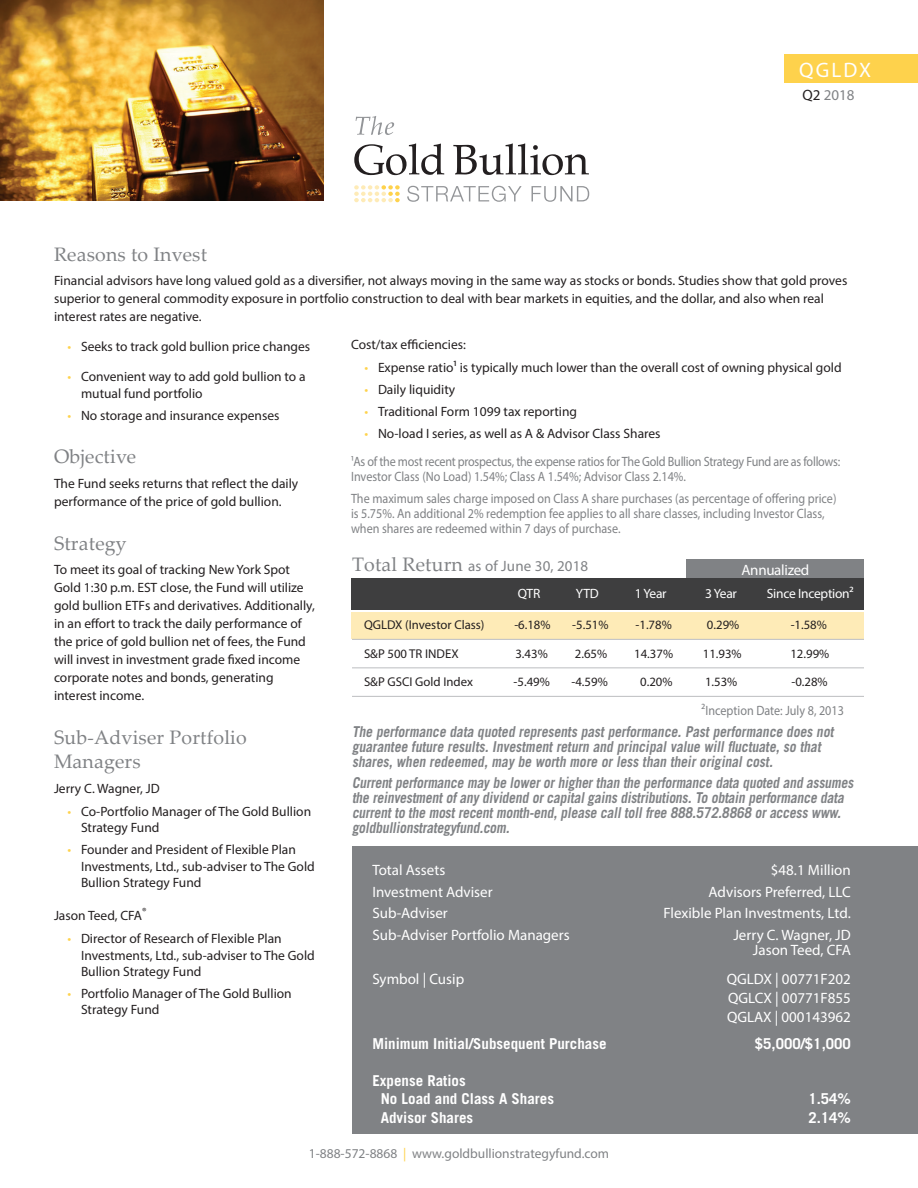
<style>
.page{position:relative;width:918px;height:1188px;background:#fff}
.page>*{position:absolute;margin:0;border:0;box-sizing:border-box;transform-origin:0 0}
.subheads{font:21px "Myriad Pro";letter-spacing:.1em;color:#fff}
.subheads-2{font:19.5px/24px "Palatino Linotype";letter-spacing:.01em;color:#808285}
.Disclosures{font:italic 700 15px/15px "Trade Gothic LT Std";color:#808285;scale:.9 1}
.sidebar{font:15px/15px "Myriad Pro";color:#fff;text-align:right}
.sidebar-2{font:700 15px "Trade Gothic LT Std";color:#fff}
.subheads-3{font:15px "Myriad Pro";letter-spacing:.01em;color:#808285}
.subheads-4{font:15px "Myriad Pro";letter-spacing:-.02em;color:#fff}
.body{font:13.5px/18px "Myriad Pro";color:#231f20}
.Disclosures-2{font:13.5px/15px "Myriad Pro";color:#808285;scale:.9 1}
.Disclosures-3{font:13.5px/15px "Myriad Pro";letter-spacing:-.02em;color:#808285;scale:.9 1}
.Disclosures-4{font:13.5px "Myriad Pro";color:#808285}
.subheads-5{font:13.5px "Myriad Pro";letter-spacing:-.02em;color:#fff}
.charts{font:12.75px "Myriad Pro";color:#231f20}
.s1{color:#231f20}
.s2{color:#fed24c}
.s3{font-size:12px}
.s4{font-family:"Palatino Linotype";font-size:19.5px}
</style>
<div class="page">
<div style="left:351px;top:612px;width:513px;height:26px;background:#feebb7"></div>
<div style="left:351px;top:578px;width:513px;height:32px;background:#3e3e3f"></div>
<hr style="left:352px;top:639px;width:512px;height:1px;background:#bcbdc0">
<hr style="left:352px;top:667px;width:512px;height:1px;background:#bcbdc0">
<hr style="left:352px;top:696px;width:512px;height:1px;background:#bcbdc0">
<div style="left:784px;top:54px;width:134px;height:28px;background:#fed24c"></div>
<div style="left:352px;top:846px;width:566px;height:288px;background:#808285"></div>
<svg style="left:354px;top:185px;width:46px;height:17px"></svg>
<svg style="left:354px;top:143px;width:90px;height:32px"></svg>
<svg style="left:453px;top:143px;width:136px;height:32px"></svg>
<svg style="left:356px;top:116px;width:38px;height:19px"></svg>
<svg style="left:407px;top:186px;width:115px;height:16px"></svg>
<svg style="left:532px;top:186px;width:57px;height:16px"></svg>
<img style="left:0;top:0;width:324px;height:201px">
<div style="left:687px;top:559px;width:177px;height:19px;background:#808285"></div>
<p class="subheads" style="left:799px;top:57px;width:73px">QGLDX</p>
<p class="subheads-3" style="left:802px;top:86px;width:53px"><span class="s1">Q2</span> 2018</p>
<p class="subheads-2" style="left:54px;top:241px;width:155px">Reasons to Invest</p>
<p class="body" style="left:54px;top:272px;width:795px">Financial advisors have long valued gold as a diversifier, not always moving in the same way as stocks or bonds. Studies show that gold proves superior to general commodity exposure in portfolio construction to deal with bear markets in equities, and the dollar, and also when real interest rates are negative.</p>
<p class="body" style="left:68px;top:338px;width:244px"><span class="s2">•</span> Seeks to track gold bullion price changes</p>
<p class="body" style="left:81px;top:368px;width:226px;line-height:16.5px;text-indent:-14px"><span class="s2">•</span> Convenient way to add gold bullion to a mutual fund portfolio</p>
<p class="body" style="left:68px;top:406px;width:214px"><span class="s2">•</span> No storage and insurance expenses</p>
<p class="body" style="left:351px;top:335px;width:116px">Cost/tax efficiencies:</p>
<p class="body" style="left:364px;top:358px;width:479px"><span class="s2">•</span> Expense ratio¹ is typically much lower than the overall cost of owning physical gold</p>
<p class="body" style="left:364px;top:380px;width:92px"><span class="s2">•</span> Daily liquidity</p>
<p class="body" style="left:364px;top:402px;width:214px"><span class="s2">•</span> Traditional Form 1099 tax reporting</p>
<p class="body" style="left:364px;top:424px;width:298px"><span class="s2">•</span> No-load I series, as well as A &amp; Advisor Class Shares</p>
<p class="Disclosures-3" style="left:351px;top:454px;width:545px"><span class="s3">¹</span>As of the most recent prospectus, the expense ratios for The Gold Bullion Strategy Fund are as follows:<br>Investor Class (No Load) 1.54%; Class A 1.54%; Advisor Class 2.14%.</p>
<p class="Disclosures-2" style="left:351px;top:490px;width:541px">The maximum sales charge imposed on Class A share purchases (as percentage of offering price) is 5.75%. An additional 2% redemption fee applies to all share classes, including Investor Class, when shares are redeemed within 7 days of purchase.</p>
<p class="subheads-2" style="left:54px;top:444px;width:84px">Objective</p>
<p class="body" style="left:54px;top:475px;width:246px">The Fund seeks returns that reflect the daily performance of the price of gold bullion.</p>
<p class="subheads-2" style="left:54px;top:530px;width:74px">Strategy</p>
<p class="body" style="left:54px;top:561px;width:262px">To meet its goal of tracking New York Spot Gold 1:30 p.m. EST close, the Fund will utilize gold bullion ETFs and derivatives. Additionally, in an effort to track the daily performance of the price of gold bullion net of fees, the Fund will invest in investment grade fixed income corporate notes and bonds, generating interest income.</p>
<p class="subheads-2" style="left:54px;top:725px;width:194px">Sub-Adviser Portfolio<br>Managers</p>
<p class="body" style="left:54px;top:779px;width:107px">Jerry C. Wagner, JD</p>
<p class="body" style="left:81px;top:803px;width:232px;line-height:16.5px;text-indent:-14px"><span class="s2">•</span> Co-Portfolio Manager of The Gold Bullion<br>Strategy Fund</p>
<p class="body" style="left:81px;top:841px;width:235px;line-height:16.5px;text-indent:-14px"><span class="s2">•</span> Founder and President of Flexible Plan<br>Investments, Ltd., sub-adviser to The Gold<br>Bullion Strategy Fund</p>
<p class="body" style="left:54px;top:906px;width:94px">Jason Teed, CFA<sup>®</sup></p>
<p class="body" style="left:81px;top:930px;width:235px;line-height:16.5px;text-indent:-14px"><span class="s2">•</span> Director of Research of Flexible Plan<br>Investments, Ltd., sub-adviser to The Gold<br>Bullion Strategy Fund</p>
<p class="body" style="left:81px;top:985px;width:212px;line-height:16.5px;text-indent:-14px"><span class="s2">•</span> Portfolio Manager of The Gold Bullion<br>Strategy Fund</p>
<p class="subheads-3" style="left:352px;top:556px;width:238px"><span class="s4">Total Return</span> as of June 30, 2018</p>
<p class="subheads-5" style="left:518px;top:585px;width:20px">QTR￼</p>
<p class="subheads-5" style="left:576px;top:585px;width:24px">YTD</p>
<p class="subheads-5" style="left:635px;top:585px;width:33px">1 Year</p>
<p class="subheads-5" style="left:705px;top:585px;width:33px">3 Year</p>
<p class="subheads-5" style="left:767px;top:585px;width:88px">Since Inception²</p>
<p class="charts" style="left:364px;top:617px;width:122px">QGLDX (Investor Class)</p>
<p class="charts" style="left:514px;top:617px;width:38px">-6.18%</p>
<p class="charts" style="left:572px;top:617px;width:38px">-5.51%</p>
<p class="charts" style="left:636px;top:617px;width:38px">-1.78%</p>
<p class="charts" style="left:707px;top:617px;width:34px">0.29%</p>
<p class="charts" style="left:791px;top:617px;width:38px">-1.58%</p>
<p class="charts" style="left:364px;top:646px;width:96px">S&amp;P 500 TR INDEX</p>
<p class="charts" style="left:515px;top:646px;width:34px">3.43%</p>
<p class="charts" style="left:575px;top:646px;width:34px">2.65%</p>
<p class="charts" style="left:634px;top:646px;width:40px">14.37%</p>
<p class="charts" style="left:703px;top:646px;width:40px">11.93%</p>
<p class="charts" style="left:790px;top:646px;width:40px">12.99%</p>
<p class="charts" style="left:364px;top:674px;width:111px">S&amp;P GSCI Gold Index</p>
<p class="charts" style="left:514px;top:674px;width:38px">-5.49%</p>
<p class="charts" style="left:572px;top:674px;width:38px">-4.59%</p>
<p class="charts" style="left:640px;top:674px;width:34px">0.20%</p>
<p class="charts" style="left:705px;top:674px;width:34px">1.53%</p>
<p class="charts" style="left:791px;top:674px;width:38px">-0.28%</p>
<p class="Disclosures-2" style="left:702px;top:703px;width:160px">²Inception Date: July 8, 2013</p>
<p class="Disclosures" style="left:352px;top:723px;width:540px">The performance data quoted represents past performance. Past performance does not guarantee future results. Investment return and principal value will fluctuate, so that shares, when redeemed, may be worth more or less than their original cost.</p>
<p class="Disclosures" style="left:352px;top:775px;width:562px">Currentperformance may be lowerorhigherthan the performance data quoted and assumes the reinvestmentofany dividend orcapitalgains distributions.To obtain performance data currentto the mostrecentmonth-end,please calltollfree 888.572.8868 oraccess www. goldbullionstrategyfund.com.</p>
<p class="subheads-4" style="left:741px;top:561px;width:69px">Annualized</p>
<p class="sidebar" style="left:372px;top:862px;width:74px">Total Assets</p>
<p class="sidebar" style="left:771px;top:862px;width:81px">$48.1 Million</p>
<p class="sidebar" style="left:372px;top:884px;width:122px">Investment Adviser</p>
<p class="sidebar" style="left:709px;top:884px;width:144px">Advisors Preferred, LLC</p>
<p class="sidebar" style="left:372px;top:906px;width:77px">Sub-Adviser</p>
<p class="sidebar" style="left:663px;top:906px;width:189px">Flexible Plan Investments, Ltd.</p>
<p class="sidebar" style="left:372px;top:927px;width:199px">Sub-Adviser Portfolio Managers</p>
<p class="sidebar" style="left:733px;top:927px;width:119px">Jerry C. Wagner, JD<br>Jason Teed, CFA</p>
<p class="sidebar" style="left:372px;top:972px;width:93px">Symbol | Cusip</p>
<p class="sidebar" style="left:727px;top:972px;width:126px">QGLDX | 00771F202</p>
<p class="sidebar" style="left:728px;top:990px;width:124px">QGLCX | 00771F855</p>
<p class="sidebar" style="left:727px;top:1009px;width:125px">QGLAX | 000143962</p>
<p class="sidebar-2" style="left:372px;top:1034px;width:236px">Minimum Initial/Subsequent Purchase</p>
<p class="sidebar-2" style="left:755px;top:1034px;width:97px">$5,000/$1,000</p>
<p class="sidebar-2" style="left:372px;top:1071px;width:95px">Expense Ratios</p>
<p class="sidebar-2" style="left:381px;top:1090px;width:175px">No Load and Class A Shares</p>
<p class="sidebar-2" style="left:808px;top:1090px;width:44px">1.54%</p>
<p class="sidebar-2" style="left:381px;top:1109px;width:94px">Advisor Shares</p>
<p class="sidebar-2" style="left:808px;top:1109px;width:44px">2.14%</p>
<p class="Disclosures-4" style="left:309px;top:1145px;width:302px">1-888-572-8868 <span class="s2">|</span> www.goldbullionstrategyfund.com</p>
</div>
